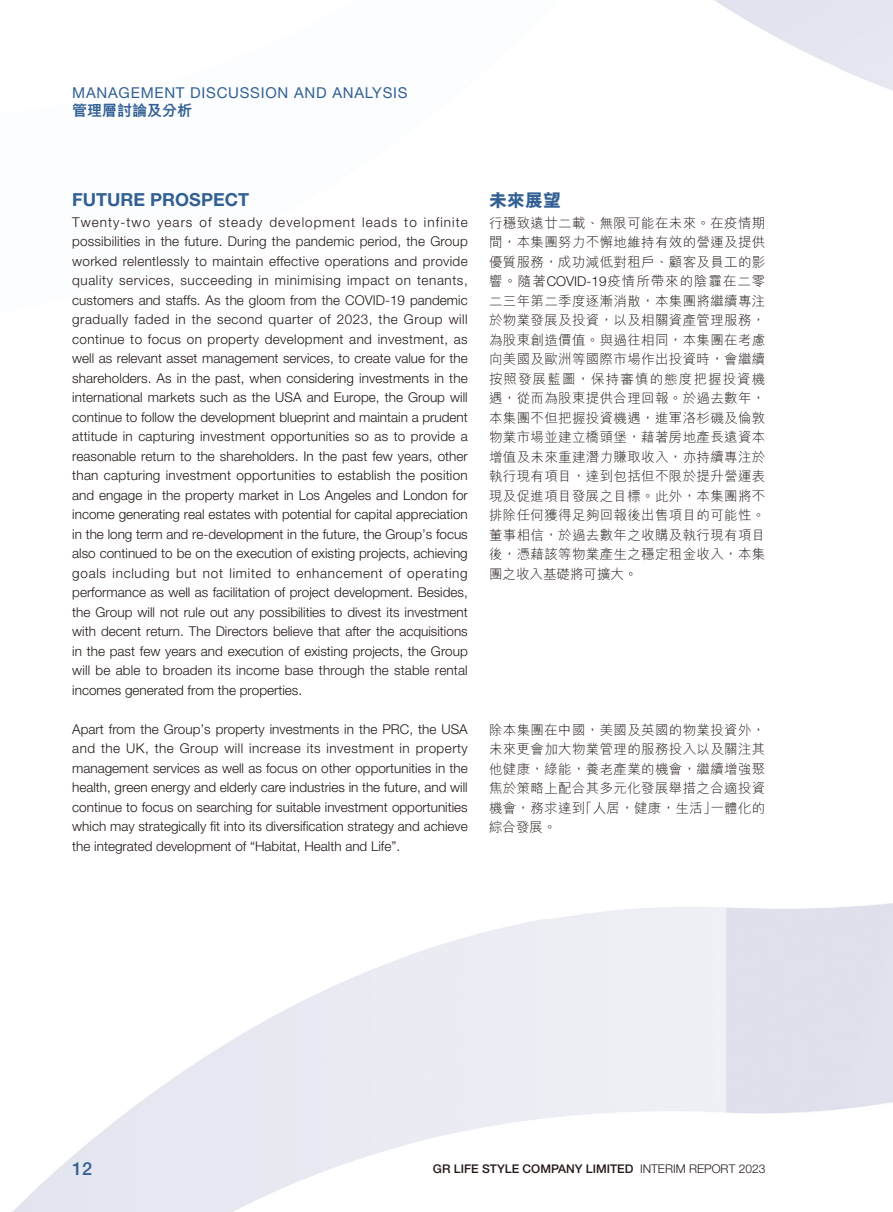
<style>
.page{position:relative;width:893px;height:1212px;background:#fff}
.page>*{position:absolute;margin:0;border:0;box-sizing:border-box;transform-origin:0 0}
.t1{font:700 18px "Helvetica Neue LT Std";color:#326094}
.t2{font:18px "M Hei HK Xbold E Ten B5 H";color:#326094}
.t3{font:500 18px "Helvetica Neue LT Std";color:#326094}
.t4{font:15px "Helvetica Neue LT Std";letter-spacing:.05em;color:#326094}
.t5{font:15px "M Hei HK Heavy E Ten B5 H";color:#326094}
.t6{font:300 13.5px/19.5px "Helvetica Neue LT Std";color:#231916;text-align:justify}
.t7{font:13.5px/19.5px "M Hei HK Light E Ten B5 H";letter-spacing:.025em;color:#231916;text-align:justify}
.t8{font:500 12px "Helvetica Neue LT Std";color:#231916}
.s1{font-family:"Helvetica Neue LT Std";font-weight:300}
.s2{font-weight:300}
</style>
<div class="page">
<p class="t4" style="left:72px;top:87px;width:337px">MANAGEMENT DISCUSSION AND ANALYSIS</p>
<p class="t5" style="left:72px;top:105px;width:121px">管理層討論及分析</p>
<h1 class="t1" style="left:72px;top:193px;width:178px">FUTURE PROSPECT</h1>
<p class="t6" style="left:72px;top:214px;width:397px">Twenty-two years of steady development leads to infinite possibilities in the future. During the pandemic period, the Group worked relentlessly to maintain effective operations and provide quality services, succeeding in minimising impact on tenants, customers and staffs. As the gloom from the COVID-19 pandemic gradually faded in the second quarter of 2023, the Group will continue to focus on property development and investment, as well as relevant asset management services, to create value for the shareholders. As in the past, when considering investments in the international markets such as the USA and Europe, the Group will continue to follow the development blueprint and maintain a prudent attitude in capturing investment opportunities so as to provide a reasonable return to the shareholders. In the past few years, other than capturing investment opportunities to establish the position and engage in the property market in Los Angeles and London for income generating real estates with potential for capital appreciation in the long term and re-development in the future, the Group’s focus also continued to be on the execution of existing projects, achieving goals including but not limited to enhancement of operating performance as well as facilitation of project development. Besides, the Group will not rule out any possibilities to divest its investment with decent return. The Directors believe that after the acquisitions in the past few years and execution of existing projects, the Group will be able to broaden its income base through the stable rental incomes generated from the properties.</p>
<p class="t6" style="left:72px;top:721px;width:397px">Apart from the Group’s property investments in the PRC, the USA and the UK, the Group will increase its investment in property management services as well as focus on other opportunities in the health, green energy and elderly care industries in the future, and will continue to focus on searching for suitable investment opportunities which may strategically fit into its diversification strategy and achieve the integrated development of “Habitat, Health and Life”.</p>
<h1 class="t2" style="left:489px;top:194px;width:74px">未來展望</h1>
<p class="t7" style="left:489px;top:214px;width:278px">行穩致遠廿二載、無限可能在未來。在疫情期間，本集團努力不懈地維持有效的營運及提供優質服務，成功減低對租戶、顧客及員工的影響。隨著<span class="s1">COVID-19</span>疫情所帶來的陰霾在二零二三年第二季度逐漸消散，本集團將繼續專注於物業發展及投資，以及相關資產管理服務，為股東創造價值。與過往相同，本集團在考慮向美國及歐洲等國際市場作出投資時，會繼續按照發展藍圖，保持審慎的態度把握投資機遇，從而為股東提供合理回報。於過去數年，本集團不但把握投資機遇，進軍洛杉磯及倫敦物業市場並建立橋頭堡，藉著房地產長遠資本增值及未來重建潛力賺取收入，亦持續專注於執行現有項目，達到包括但不限於提升營運表現及促進項目發展之目標。此外，本集團將不排除任何獲得足夠回報後出售項目的可能性。董事相信，於過去數年之收購及執行現有項目後，憑藉該等物業產生之穩定租金收入，本集團之收入基礎將可擴大。</p>
<p class="t7" style="left:489px;top:721px;width:278px">除本集團在中國，美國及英國的物業投資外，未來更會加大物業管理的服務投入以及關注其他健康，綠能，養老產業的機會，繼續增強聚焦於策略上配合其多元化發展舉措之合適投資機會，務求達到「人居，健康，生活」一體化的綜合發展。</p>
<h1 class="t3" style="left:72px;top:1162px;width:22px">12</h1>
<p class="t8" style="left:433px;top:1165px;width:334px">GR LIFE STYLE COMPANY LIMITED <span class="s2">INTERIM REPORT 2023</span></p>
</div>
